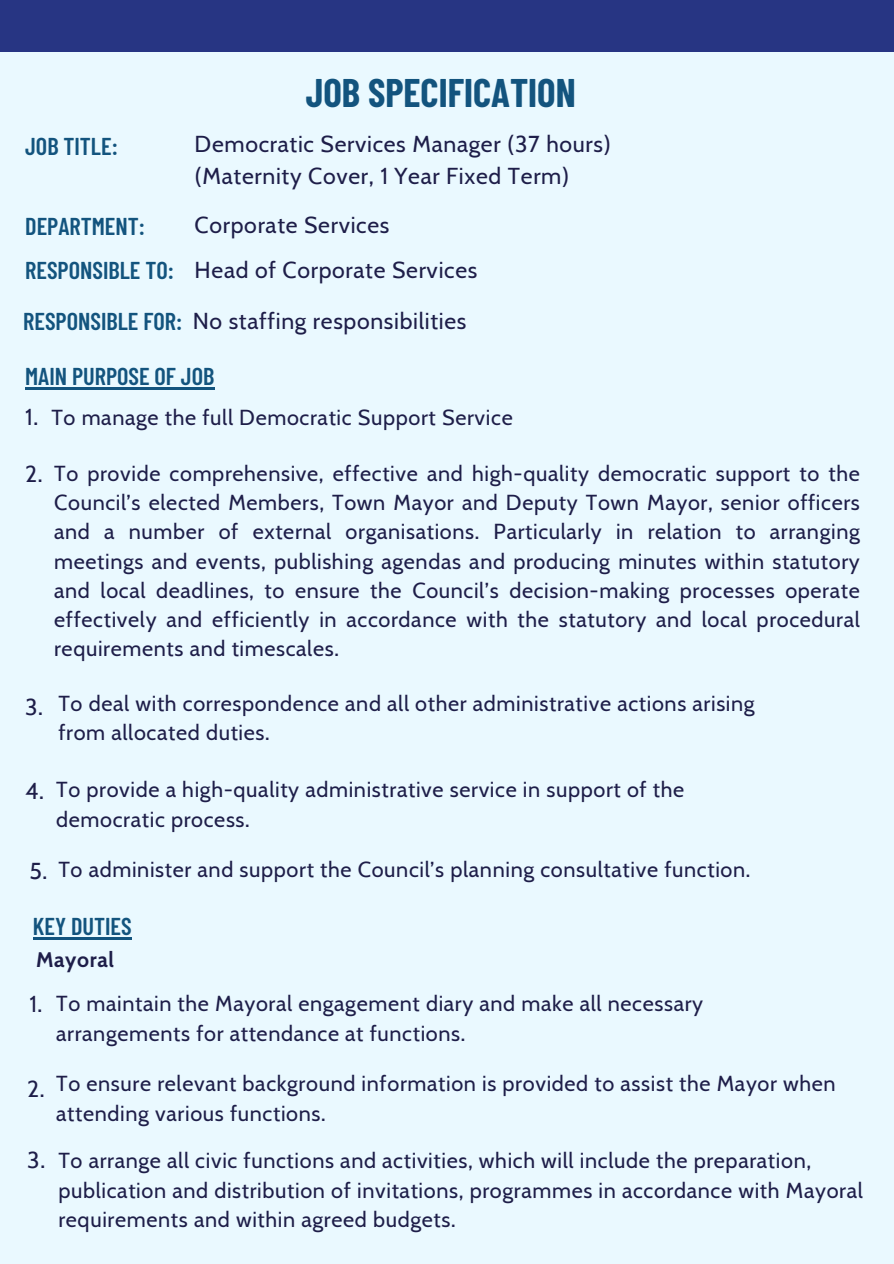
<style>
.page{position:relative;width:894px;height:1264px;background:#fff}
.page>*{position:absolute;margin:0;border:0;box-sizing:border-box;transform-origin:0 0}
.t1{font:700 39px "Barlow Condensed";color:#13547e}
.t2{font:600 24.3px "Barlow Condensed";color:#13547e}
.t3{font:22.95px/31.5px "Cabin";letter-spacing:.03em;color:#1e1e49}
.t4{font:21.6px/29.2px "Cabin";letter-spacing:.03em;color:#1e1e49}
.t5{font:700 21px "Cabin";letter-spacing:.03em;color:#1e1e49}
.s1{font-family:"Barlow Condensed";font-weight:600;font-size:24.3px;color:#13547e}
</style>
<div class="page">
<div style="left:0;top:0;width:893px;height:1263px;background:#eaf9ff"></div>
<div style="left:0;top:0;width:893px;height:52px;background:#273583"></div>
<hr style="left:25px;top:387px;width:189px;height:2px;background:#13547e">
<hr style="left:33px;top:936px;width:99px;height:3px;background:#13547e">
<h1 class="t1" style="left:306px;top:68px;width:271px">JOB SPECIFICATION</h1>
<h2 class="t2" style="left:25px;top:131px;width:94px">JOB TITLE:</h2>
<h2 class="t3" style="left:194px;top:128px;width:418px">Democratic Services Manager (37 hours) (Maternity Cover, 1 Year Fixed Term)</h2>
<h3 class="t3" style="left:194px;top:209px;width:196px">Corporate Services</h3>
<h3 class="t3" style="left:194px;top:254px;width:284px">Head of Corporate Services</h3>
<h2 class="t2" style="left:25px;top:211px;width:121px">DEPARTMENT:</h2>
<h3 class="t2" style="left:25px;top:254px;width:150px">RESPONSIBLE TO:</h3>
<p class="t3" style="left:23px;top:305px;width:444px"><span class="s1">RESPONSIBLE FOR:</span> No staffing responsibilities</p>
<h2 class="t2" style="left:25px;top:360px;width:190px">MAIN PURPOSE OF JOB</h2>
<h3 class="t4" style="left:51px;top:403px;width:462px">To manage the full Democratic Support Service</h3>
<p class="t3" style="left:25px;top:401px;width:14px">1.</p>
<p class="t3" style="left:25px;top:457px;width:19px">2.</p>
<h3 class="t4" style="left:54px;top:458px;width:807px;text-align:justify">To provide comprehensive, effective and high-quality democratic support to the Council’s elected Members, Town Mayor and Deputy Town Mayor, senior officers and a number of external organisations. Particularly in relation to arranging meetings and events, publishing agendas and producing minutes within statutory and local deadlines, to ensure the Council’s decision-making processes operate effectively and efficiently in accordance with the statutory and local procedural requirements and timescales.</h3>
<h3 class="t3" style="left:25px;top:691px;width:19px">3.</h3>
<h2 class="t4" style="left:58px;top:688px;width:697px">To deal with correspondence and all other administrative actions arising from allocated duties.</h2>
<h3 class="t3" style="left:25px;top:775px;width:20px">4.</h3>
<p class="t4" style="left:56px;top:774px;width:629px">To provide a high-quality administrative service in support of the democratic process.</p>
<h3 class="t3" style="left:29px;top:855px;width:19px">5.</h3>
<p class="t4" style="left:58px;top:854px;width:693px">To administer and support the Council’s planning consultative function.</p>
<p class="t2" style="left:33px;top:910px;width:100px">KEY DUTIES</p>
<h3 class="t5" style="left:36px;top:947px;width:79px">Mayoral</h3>
<p class="t4" style="left:56px;top:989px;width:648px">To maintain the Mayoral engagement diary and make all necessary arrangements for attendance at functions.</p>
<h2 class="t4" style="left:56px;top:1069px;width:780px">To ensure relevant background information is provided to assist the Mayor when attending various functions.</h2>
<h4 class="t4" style="left:58px;top:1145px;width:805px">To arrange all civic functions and activities, which will include the preparation, publication and distribution of invitations, programmes in accordance with Mayoral requirements and within agreed budgets.</h4>
<h3 class="t3" style="left:29px;top:988px;width:14px">1.</h3>
<h3 class="t3" style="left:27px;top:1072px;width:19px">2.</h3>
<p class="t3" style="left:27px;top:1144px;width:19px">3.</p>
</div>
